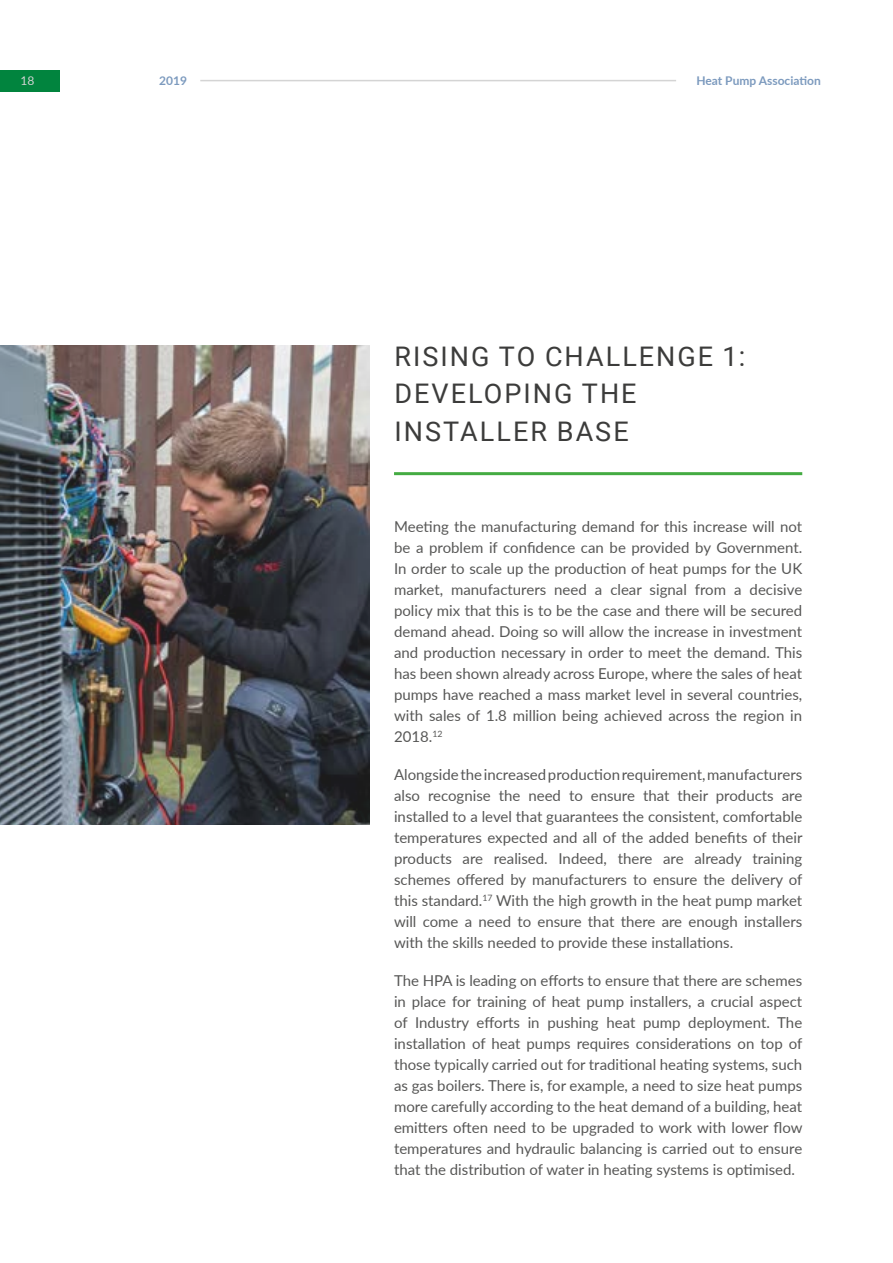
<style>
.page{position:relative;width:893px;height:1263px;background:#fff}
.page>*{position:absolute;margin:0;border:0;box-sizing:border-box;transform-origin:0 0}
.t1{font:27px/37.5px "Roboto";letter-spacing:.075em;color:#3c3c3b}
.t2{font:15px/21px "Lato";color:#575756;text-align:justify}
.t3{font:700 12px "Lato";color:#7c9abe}
.t4{font:12px "Lato";color:#d4d4d4}
</style>
<div class="page">
<img style="left:0;top:345px;width:369px;height:480px">
<hr style="left:394px;top:472px;width:408px;height:3px;background:#44ab42">
<div style="left:0;top:70px;width:60px;height:21px;background:#01843e"></div>
<hr style="left:200px;top:80px;width:476px;height:1px;background:#d4d4d4">
<p class="t4" style="left:21px;top:72px;width:15px">18</p>
<p class="t3" style="left:159px;top:72px;width:29px">2019</p>
<p class="t3" style="left:696px;top:72px;width:126px">Heat Pump Association</p>
<h1 class="t1" style="left:394px;top:336px;width:352px">RISING TO CHALLENGE 1:<br>DEVELOPING THE<br>INSTALLER BASE</h1>
<p class="t2" style="left:394px;top:515px;width:410px">Meeting the manufacturing demand for this increase will not be a problem if confidence can be provided by Government.<br>In order to scale up the production of heat pumps for the UK market, manufacturers need a clear signal from a decisive policy mix that this is to be the case and there will be secured demand ahead. Doing so will allow the increase in investment and production necessary in order to meet the demand. This has been shown already across Europe, where the sales of heat pumps have reached a mass market level in several countries, with sales of 1.8 million being achieved across the region in 2018.<sup>12</sup></p>
<p class="t2" style="left:394px;top:763px;width:410px">Alongside the increased production requirement, manufacturers also recognise the need to ensure that their products are installed to a level that guarantees the consistent, comfortable temperatures expected and all of the added benefits of their products are realised. Indeed, there are already training schemes offered by manufacturers to ensure the delivery of this standard.<sup>17</sup> With the high growth in the heat pump market will come a need to ensure that there are enough installers with the skills needed to provide these installations.</p>
<p class="t2" style="left:394px;top:969px;width:410px">The HPA is leading on efforts to ensure that there are schemes in place for training of heat pump installers, a crucial aspect of Industry efforts in pushing heat pump deployment. The installation of heat pumps requires considerations on top of those typically carried out for traditional heating systems, such as gas boilers. There is, for example, a need to size heat pumps more carefully according to the heat demand of a building, heat emitters often need to be upgraded to work with lower flow temperatures and hydraulic balancing is carried out to ensure that the distribution of water in heating systems is optimised.</p>
</div>
